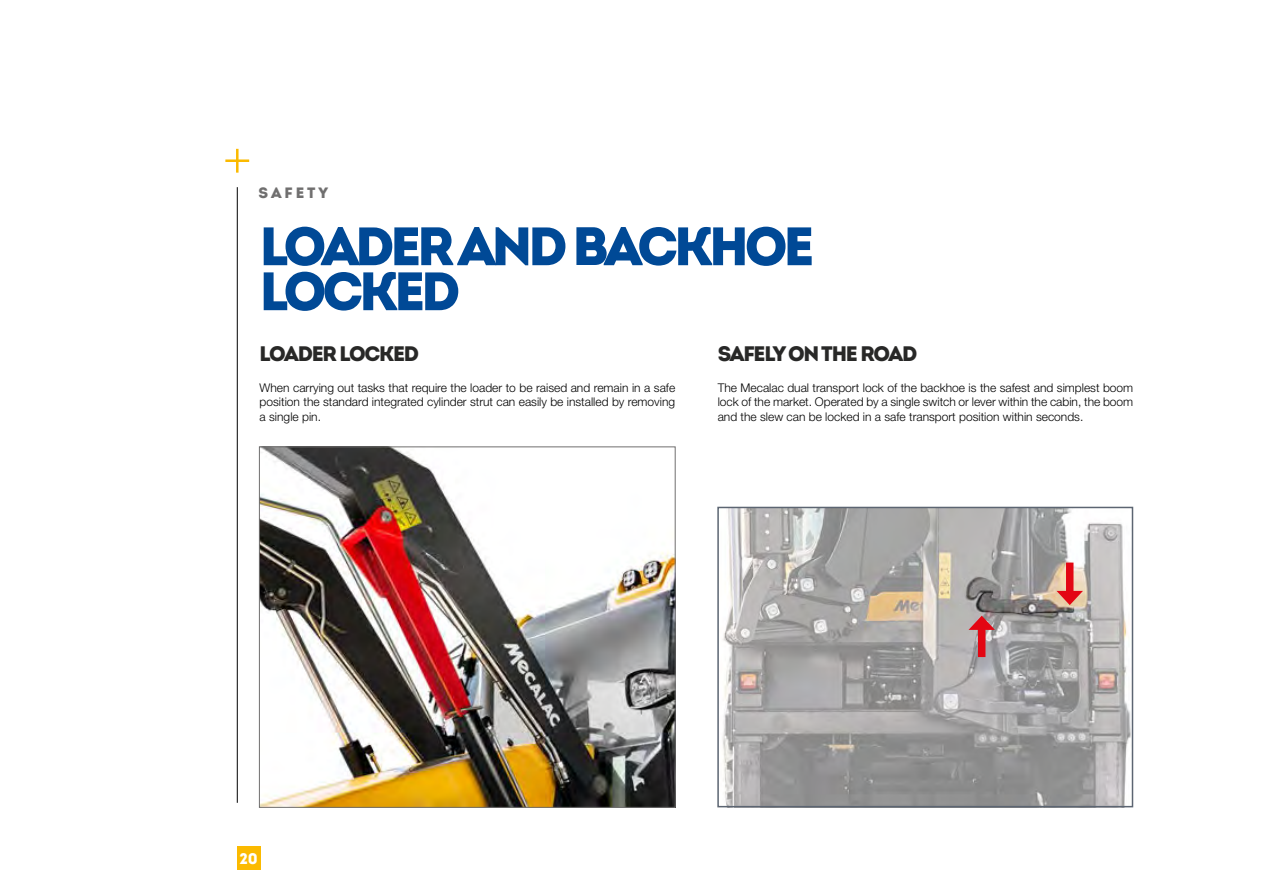
<style>
.page{position:relative;width:1263px;height:893px;background:#fff}
.page>*{position:absolute;margin:0;border:0;box-sizing:border-box;transform-origin:0 0}
.t1{font:900 54px/45px "Intro";letter-spacing:-.075em;color:#004996}
.t2{font:900 21px "Intro";letter-spacing:-.06em;color:#282827}
.t3{font:900 15.45px "Intro";color:#fff}
.t4{font:900 15px "Intro";letter-spacing:.2em;color:#706f6f}
.t5{font:300 12px/14.4px "Helvetica Neue LT Pro";color:#000;text-align:justify}
</style>
<div class="page">
<img style="left:722px;top:510px;width:408px;height:294px">
<svg style="left:225px;top:149px;width:24px;height:24px"></svg>
<hr style="left:237px;top:187px;width:1px;height:616px;background:#000">
<img style="left:261px;top:448px;width:412px;height:358px">
<div style="left:259px;top:446px;width:416px;height:362px;border:1px solid #706f6f"></div>
<div style="left:717px;top:507px;width:416px;height:300px;border:2px solid #5c6572"></div>
<div style="left:1066px;top:563px;width:7px;height:33px;background:#e30613"></div>
<svg style="left:1056px;top:591px;width:27px;height:14px"></svg>
<div style="left:978px;top:625px;width:7px;height:32px;background:#e30613"></div>
<svg style="left:968px;top:616px;width:27px;height:14px"></svg>
<div style="left:237px;top:847px;width:23px;height:23px;background:#fbba00"></div>
<p class="t4" style="left:258px;top:183px;width:71px">SAFETY</p>
<h1 class="t1" style="left:260px;top:223px;width:556px">LOADER AND BACKHOE<br>LOCKED</h1>
<h2 class="t2" style="left:260px;top:339px;width:161px">LOADER LOCKED</h2>
<p class="t5" style="left:260px;top:380px;width:417px">When carrying out tasks that require the loader to be raised and remain in a safe position the standard integrated cylinder strut can easily be installed by removing a single pin.</p>
<h2 class="t2" style="left:718px;top:339px;width:201px">SAFELY ON THE ROAD</h2>
<p class="t5" style="left:718px;top:380px;width:417px">The Mecalac dual transport lock of the backhoe is the safest and simplest boom lock of the market. Operated by a single switch or lever within the cabin, the boom and the slew can be locked in a safe transport position within seconds.</p>
<p class="t3" style="left:239px;top:848px;width:20px">20</p>
</div>
